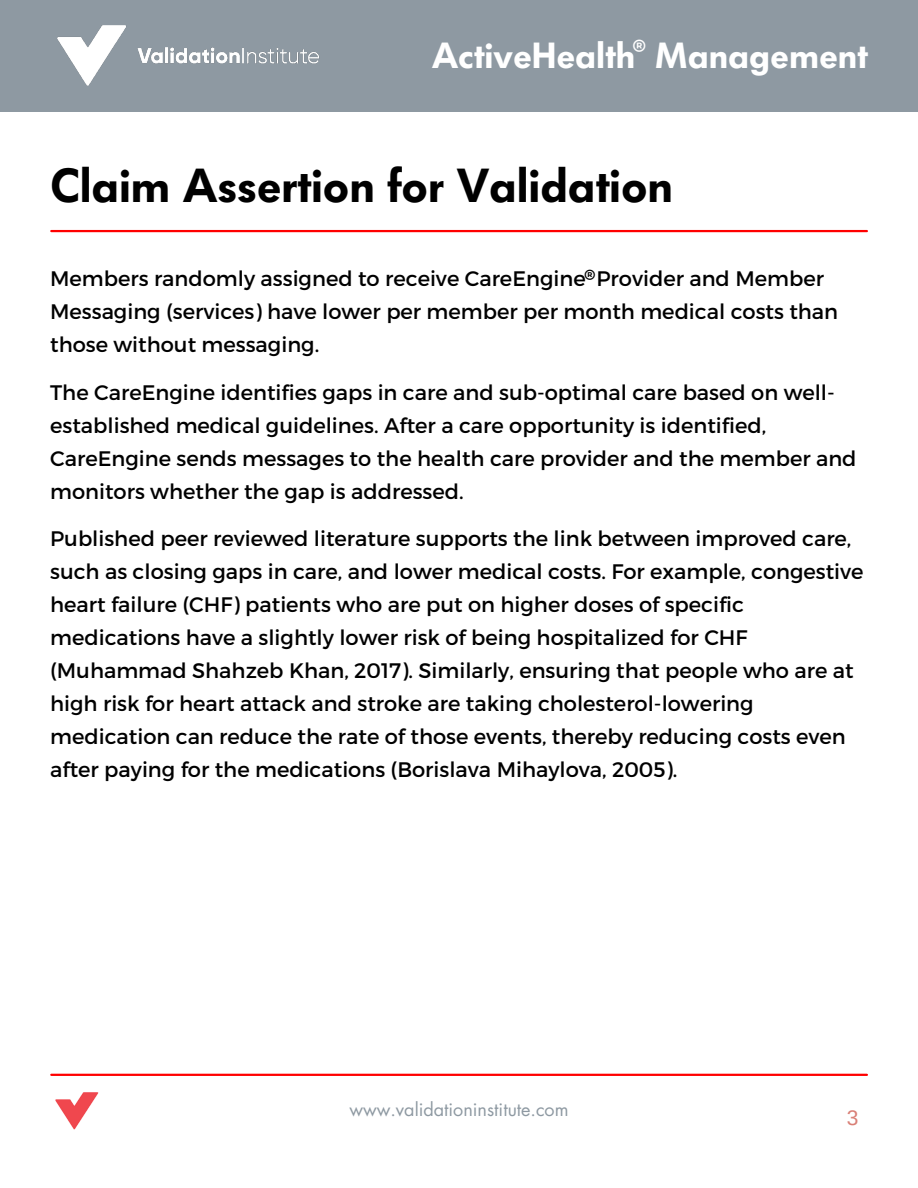
<style>
.page{position:relative;width:918px;height:1188px;background:#fff}
.page>*{position:absolute;margin:0;border:0;box-sizing:border-box;transform-origin:0 0}
.t1{font:600 47.25px "Futura BQ";color:#000}
.t2{font:600 36px "Futura BQ";color:#fff}
.t3{font:21px/33px "Montserrat";color:#000}
.t4{font:21px "Arimo";color:#d97f76}
.t5{font:18px "Futura LT";color:#8e99a2}
.t6{font:700 18px "Montserrat";color:#fff}
.t7{font:700 15px "Montserrat";color:#000}
</style>
<div class="page">
<div style="left:0;top:0;width:918px;height:111px;background:#8e99a2"></div>
<img style="left:57px;top:25px;width:262px;height:61px">
<hr style="left:51px;top:1074px;width:816px;height:2px;background:#f00">
<img style="left:55px;top:1092px;width:44px;height:38px">
<hr style="left:51px;top:230px;width:816px;height:2px;background:#f00">
<p class="t6" style="left:633px;top:34px;width:15px">®</p>
<p class="t2" style="left:432px;top:35px;width:437px">ActiveHealth Management</p>
<p class="t1" style="left:50px;top:158px;width:625px">Claim Assertion for Validation</p>
<p class="t7" style="left:585px;top:265px;width:12px">®</p>
<p class="t3" style="left:50px;top:261px;width:790px">Members randomly assigned to receive CareEngine Provider and Member<br>Messaging (services) have lower per member per month medical costs than those without messaging.</p>
<p class="t3" style="left:50px;top:375px;width:808px">The CareEngine identifies gaps in care and sub-optimal care based on well&shy;established medical guidelines. After a care opportunity is identified, CareEngine sends messages to the health care provider and the member and monitors whether the gap is addressed.</p>
<p class="t3" style="left:50px;top:521px;width:815px">Published peer reviewed literature supports the link between improved care, such as closing gaps in care, and lower medical costs. For example, congestive heart failure (CHF) patients who are put on higher doses of specific medications have a slightly lower risk of being hospitalized for CHF (Muhammad Shahzeb Khan, 2017). Similarly, ensuring that people who are at high risk for heart attack and stroke are taking cholesterol-lowering medication can reduce the rate of those events, thereby reducing costs even after paying for the medications (Borislava Mihaylova, 2005).</p>
<p class="t5" style="left:349px;top:1098px;width:221px">www.validationinstitute.com</p>
<p class="t4" style="left:847px;top:1106px;width:13px">3</p>
</div>
